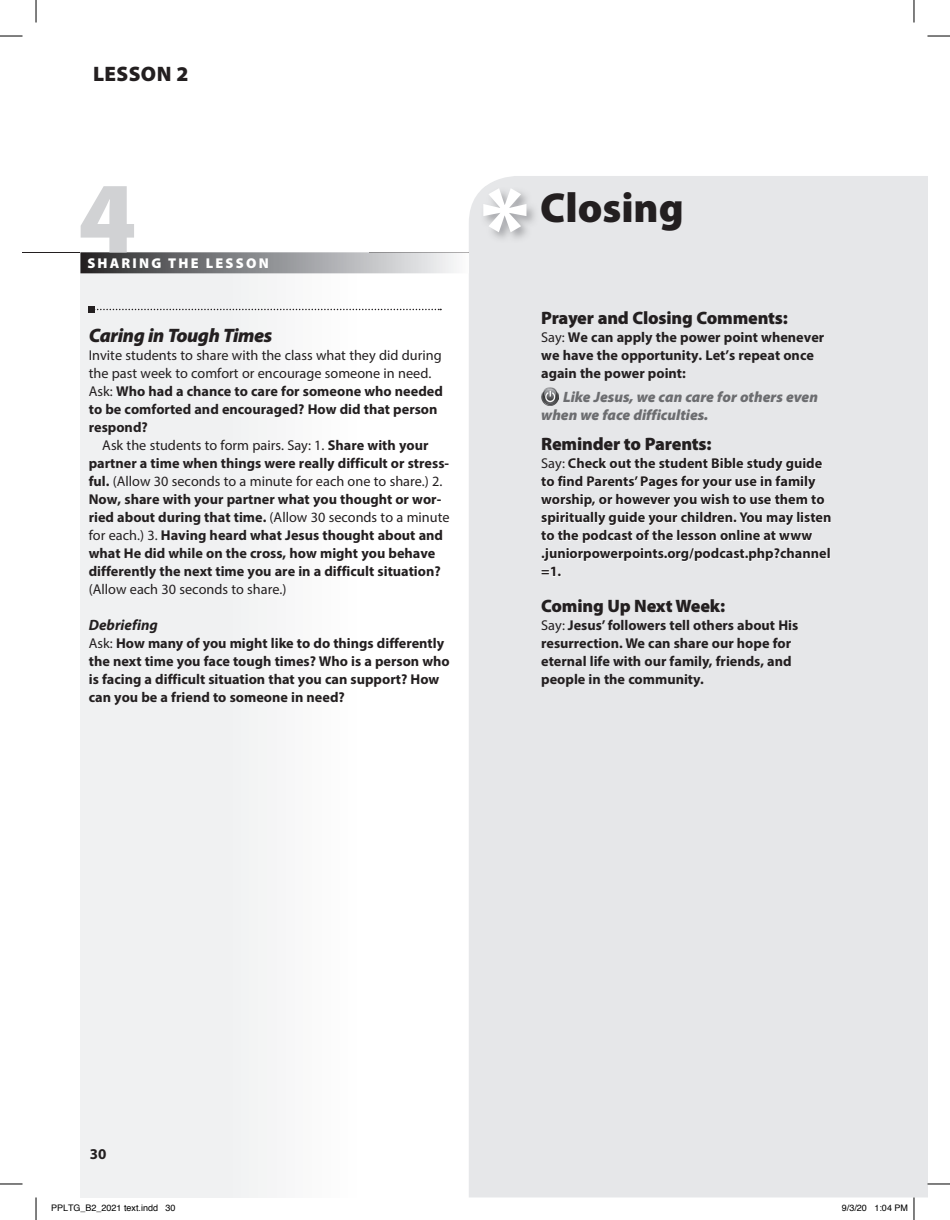
<style>
.page{position:relative;width:950px;height:1220px;background:#fff}
.page>*{position:absolute;margin:0;border:0;box-sizing:border-box;transform-origin:0 0}
.t1{font:900 105px "Myriad Pro";color:#fff}
.t2{font:900 102px "Myriad Pro";color:#d1d2d4}
.t3{font:900 42px "Myriad Pro";color:#231f20}
.t4{font:900 21px "Myriad Pro";letter-spacing:.02em;color:#231f20}
.t5{font:italic 900 19.5px "Myriad Pro";letter-spacing:-.02em;color:#231f20}
.t6{font:900 18px "Myriad Pro";letter-spacing:-.01em;color:#231f20}
.t7{font:italic 900 15px/18px "Myriad Pro";color:#6c6d70}
.t8{font:italic 700 15px "Myriad Pro";color:#231f20}
.t9{font:700 15px "Myriad Pro";color:#231f20}
.t10{font:700 14.25px/18px "Myriad Pro";color:#231f20}
.t11{font:14.25px/18px "Myriad Pro";color:#231f20}
.t12{font:900 14.25px "Myriad Pro";letter-spacing:.155em;color:#fff}
.t13{font:9px "Helvetica";color:#000}
.s1{font-weight:700}
.s2{font-weight:400}
</style>
<div class="page">
<hr style="left:22px;top:252px;width:889px;height:1px;background:#231f20">
<div style="left:469px;top:176px;width:458px;height:1021px;background:#e6e7e9"></div>
<img style="left:481px;top:186px;width:57px;height:57px">
<img style="left:541px;top:388px;width:17px;height:17px">
<svg style="left:540px;top:457px;width:291px;height:120px"></svg>
<div style="left:80px;top:252px;width:289px;height:945px;background:linear-gradient(to right,#ecedef,#fcfcfc)"></div>
<div style="left:80px;top:252px;width:389px;height:21px;background:linear-gradient(to right,#2a2a2d,#fafcfe)"></div>
<svg style="left:88px;top:306px;width:353px;height:6px"></svg>
<svg style="left:0;top:36px;width:22px;height:1px"></svg>
<svg style="left:927px;top:36px;width:23px;height:1px"></svg>
<svg style="left:0;top:1183px;width:22px;height:1px"></svg>
<svg style="left:927px;top:1183px;width:23px;height:1px"></svg>
<svg style="left:36px;top:0;width:1px;height:22px"></svg>
<svg style="left:36px;top:1197px;width:1px;height:23px"></svg>
<svg style="left:913px;top:0;width:1px;height:22px"></svg>
<svg style="left:874px;top:1197px;width:40px;height:23px"></svg>
<h3 class="t4" style="left:93px;top:60px;width:97px">LESSON 2</h3>
<h2 class="t2" style="left:78px;top:150px;width:60px">4</h2>
<p class="t12" style="left:87px;top:254px;width:183px">SHARING THE LESSON</p>
<h3 class="t5" style="left:89px;top:322px;width:185px">Caring in Tough Times</h3>
<p class="t11" style="left:89px;top:346px;width:355px">Invite students to share with the class what they did during the past week to comfort or encourage someone in need.<br>Ask: <span class="s1">Who had a chance to care for someone who needed to be comforted and encouraged? How did that person respond?</span></p>
<p class="t10" style="left:89px;top:436px;width:362px;text-indent:13px"><span class="s2">Ask the students to form pairs. Say: 1.</span> Share with your partner a time when things were really difficult or stress&shy;ful. <span class="s2">(Allow 30 seconds to a minute for each one to share.) 2.<br></span>Now, share with your partner what you thought or wor&shy;ried about during that time. <span class="s2">(Allow 30 seconds to a minute for each.) 3.</span> Having heard what Jesus thought about and what He did while on the cross, how might you behave differently the next time you are in a difficult situation?</p>
<p class="t11" style="left:89px;top:580px;width:199px">(Allow each 30 seconds to share.)</p>
<p class="t8" style="left:89px;top:615px;width:71px">Debriefing</p>
<p class="t10" style="left:89px;top:634px;width:362px"><span class="s2">Ask:</span> How many of you might like to do things differently the next time you face tough times? Who is a person who is facing a difficult situation that you can support? How can you be a friend to someone in need?</p>
<h1 class="t1" style="left:480px;top:155px;width:51px">*</h1>
<h3 class="t3" style="left:540px;top:179px;width:145px">Closing</h3>
<p class="t6" style="left:541px;top:306px;width:248px">Prayer and Closing Comments:</p>
<p class="t10" style="left:541px;top:328px;width:285px"><span class="s2">Say:</span> We can apply the power point whenever we have the opportunity. Let’s repeat once again the power point:</p>
<p class="t7" style="left:541px;top:387px;width:278px;text-indent:22px">Like Jesus, we can care for others even when we face difficulties.</p>
<p class="t6" style="left:541px;top:432px;width:172px">Reminder to Parents:</p>
<p class="t10" style="left:541px;top:454px;width:292px"><span class="s2">Say:</span> Check out the student Bible study guide to find Parents’ Pages for your use in family worship, or however you wish to use them to spiritually guide your children. You may listen to the podcast of the lesson online at www .juniorpowerpoints.org/podcast.php?channel =1.</p>
<p class="t6" style="left:541px;top:594px;width:185px">Coming Up Next Week:</p>
<p class="t10" style="left:541px;top:616px;width:258px"><span class="s2">Say:</span> Jesus’ followers tell others about His resurrection. We can share our hope for eternal life with our family, friends, and people in the community.</p>
<p class="t9" style="left:90px;top:1144px;width:18px">30</p>
<p class="t13" style="left:51px;top:1200px;width:126px">PPLTG_B2_2021 text.indd 30</p>
<p class="t13" style="left:842px;top:1200px;width:68px">9/3/20 1:04 PM</p>
</div>
